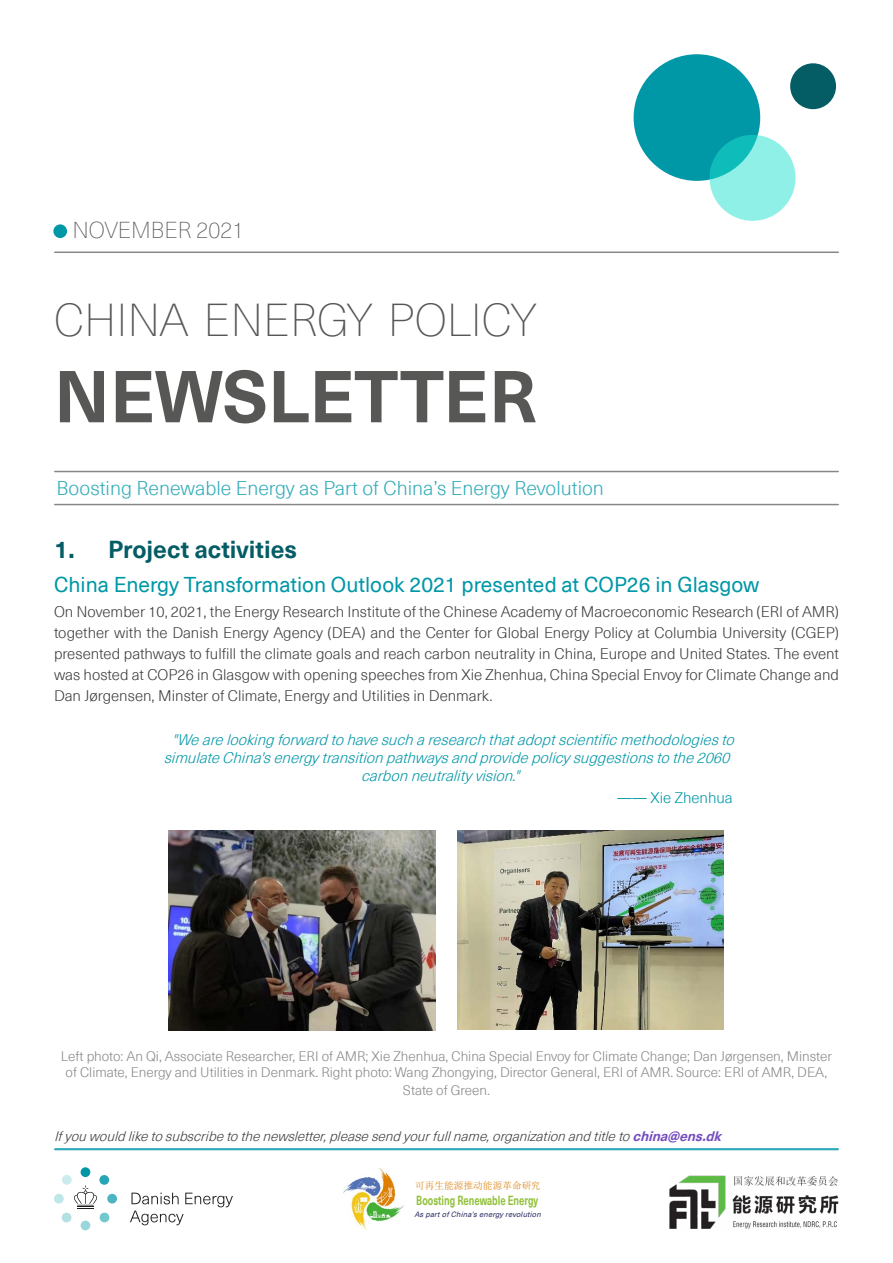
<style>
.page{position:relative;width:893px;height:1263px;background:#fff}
.page>*{position:absolute;margin:0;border:0;box-sizing:border-box;transform-origin:0 0}
.t1{font:700 72px "Neue Haas Unica Pro";color:#575756}
.t2{font:100 45px "Neue Haas Unica Pro";color:#575756}
.t3{font:700 24px "Neue Haas Unica Pro";color:#045c65}
.t4{font:100 22.5px "Neue Haas Unica Pro";color:#575756}
.t5{font:21px "Neue Haas Unica Pro";color:#0097a7}
.t6{font:300 19.5px "Neue Haas Unica Pro";color:#33acb9}
.t7{font:300 15px/21px "Neue Haas Unica Pro";color:#3c3c3b;text-align:justify}
.t8{font:italic 300 15px "Neue Haas Unica Pro";color:#0097a7}
.t9{font:300 15px "Neue Haas Unica Pro";color:#0097a7}
.t10{font:300 13.5px/16.2px "Neue Haas Unica Pro";color:#878787;text-align:center}
.t11{font:italic 300 13.5px "Neue Haas Unica Pro";color:#3c3c3b}
.t12{font:700 12.9px "Neue Haas Unica Pro";color:#90c038;scale:.72 1}
.t13{font:9.75px "Sim Sun";color:#dc800b}
.t14{font:italic 7.5px "Neue Haas Unica Pro";color:#2a2a63}
.s1{font-weight:700;color:#764ebe}
</style>
<div class="page">
<hr style="left:55px;top:1148px;width:783px;height:2px;background:#33acb9">
<div style="left:81px;top:1167px;width:9px;height:10px;background:#0096a6;border-radius:50%"></div>
<div style="left:81px;top:1220px;width:9px;height:10px;background:#99d6db;border-radius:50%"></div>
<div style="left:107px;top:1194px;width:10px;height:9px;background:#4db5c2;border-radius:50%"></div>
<div style="left:54px;top:1194px;width:10px;height:9px;background:#bfe6e8;border-radius:50%"></div>
<svg style="left:61px;top:1175px;width:49px;height:47px"></svg>
<svg style="left:130px;top:1192px;width:103px;height:33px"></svg>
<img style="left:343px;top:1168px;width:61px;height:61px">
<img style="left:669px;top:1175px;width:170px;height:54px">
<div style="left:634px;top:54px;width:126px;height:127px;background:#0097a7;border-radius:50%"></div>
<div style="left:790px;top:63px;width:46px;height:46px;background:#045c65;border-radius:50%"></div>
<svg style="left:710px;top:135px;width:85px;height:86px;background:#76e6dd"></svg>
<img style="left:169px;top:831px;width:267px;height:199px">
<img style="left:457px;top:831px;width:267px;height:199px">
<div style="left:53px;top:224px;width:14px;height:14px;background:#0097a7;border-radius:50%"></div>
<hr style="left:55px;top:251px;width:783px;height:2px;background:#878787">
<hr style="left:55px;top:471px;width:783px;height:1px;background:#878787">
<hr style="left:55px;top:504px;width:783px;height:1px;background:#878787">
<h3 class="t4" style="left:72px;top:217px;width:173px">NOVEMBER 2021</h3>
<h2 class="t2" style="left:54px;top:294px;width:484px">CHINA ENERGY POLICY</h2>
<h1 class="t1" style="left:54px;top:353px;width:484px">NEWSLETTER</h1>
<h3 class="t6" style="left:56px;top:477px;width:549px">Boosting Renewable Energy as Part of China’s Energy Revolution</h3>
<h3 class="t3" style="left:54px;top:535px;width:245px">1. Project activities</h3>
<h3 class="t5" style="left:54px;top:572px;width:707px">China Energy Transformation Outlook 2021 presented at COP26 in Glasgow</h3>
<p class="t7" style="left:54px;top:602px;width:786px">On November 10, 2021, the Energy Research Institute of the Chinese Academy of Macroeconomic Research (ERI of AMR) together with the Danish Energy Agency (DEA) and the Center for Global Energy Policy at Columbia University (CGEP) presented pathways to fulfill the climate goals and reach carbon neutrality in China, Europe and United States. The event was hosted at COP26 in Glasgow with opening speeches from Xie Zhenhua, China Special Envoy for Climate Change and Dan Jørgensen, Minster of Climate, Energy and Utilities in Denmark.</p>
<p class="t8" style="left:172px;top:731px;width:568px">"Wearelookingforwardtohavesucharesearchthatadoptscientificmethodologiesto</p>
<p class="t8" style="left:164px;top:749px;width:572px">simulateChina'senergytransitionpathwaysandprovidepolicysuggestionstothe2060</p>
<p class="t8" style="left:361px;top:767px;width:165px">carbonneutralityvision."</p>
<p class="t9" style="left:617px;top:789px;width:117px">—— Xie Zhenhua</p>
<p class="t10" style="left:61px;top:1048px;width:773px">Left photo: An Qi, Associate Researcher, ERI of AMR; Xie Zhenhua, China Special Envoy for Climate Change; Dan Jørgensen, Minster of Climate, Energy and Utilities in Denmark. Right photo: Wang Zhongying, Director General, ERI of AMR. Source: ERI of AMR, DEA,</p>
<p class="t10" style="left:403px;top:1083px;width:89px">State of Green.</p>
<p class="t11" style="left:54px;top:1128px;width:673px">Ifyouwouldliketosubscribetothenewsletter,pleasesendyourfullname,organizationandtitleto<span class="s1">china@ens.dk</span></p>
<p class="t13" style="left:415px;top:1180px;width:127px">可再生能源推动能源革命研究</p>
<p class="t12" style="left:416px;top:1192px;width:171px">Boosting Renewable Energy</p>
<p class="t14" style="left:414px;top:1209px;width:130px">As partofChina’s energy revolution</p>
</div>
